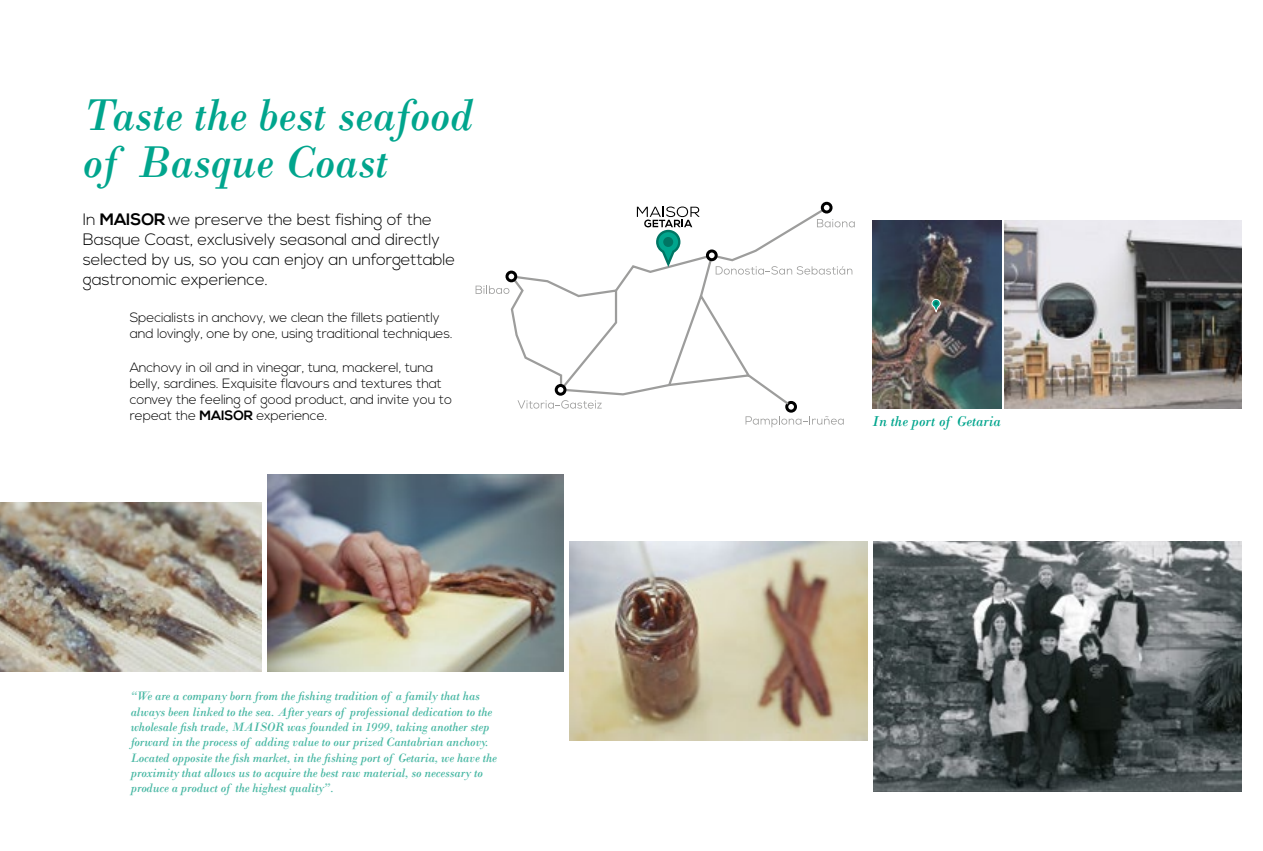
<style>
.page{position:relative;width:1263px;height:851px;background:#fff}
.page>*{position:absolute;margin:0;border:0;box-sizing:border-box;transform-origin:0 0}
.t1{font:italic 46.65px/46.7px "Bodoni";color:#00a58d}
.t2{font:300 16.5px/19.8px "Nexa";letter-spacing:-.01em;color:#000}
.t3{font:italic 15px "Bodoni";color:#00a58d}
.t4{font:300 13.5px/16.2px "Nexa";letter-spacing:-.01em;color:#000}
.t5{font:italic 12.75px/15.3px "Bodoni";letter-spacing:-.01em;color:#47b7a3}
.s1{font-weight:700}
</style>
<div class="page">
<img style="left:874px;top:541px;width:368px;height:250px">
<img style="left:267px;top:474px;width:296px;height:197px">
<img style="left:569px;top:541px;width:299px;height:199px">
<img style="left:0;top:502px;width:262px;height:169px">
<svg style="left:830px;top:266px;width:22px;height:8px"></svg>
<svg style="left:830px;top:219px;width:25px;height:8px"></svg>
<svg style="left:476px;top:285px;width:31px;height:9px"></svg>
<div style="left:785px;top:401px;width:12px;height:11px;border:3px solid #000;border-radius:50%"></div>
<svg style="left:745px;top:416px;width:99px;height:11px"></svg>
<svg style="left:520px;top:407px;width:82px;height:1px"></svg>
<svg style="left:507px;top:206px;width:323px;height:201px"></svg>
<div style="left:556px;top:385px;width:9px;height:9px;background:#fff;border-radius:50%"></div>
<div style="left:555px;top:384px;width:11px;height:11px;border:3px solid #000;border-radius:50%"></div>
<div style="left:507px;top:272px;width:9px;height:9px;background:#fff;border-radius:50%"></div>
<div style="left:505px;top:270px;width:12px;height:12px;border:3px solid #000;border-radius:50%"></div>
<div style="left:822px;top:203px;width:9px;height:9px;background:#fff;border-radius:50%"></div>
<div style="left:821px;top:202px;width:11px;height:11px;border:3px solid #000;border-radius:50%"></div>
<div style="left:707px;top:251px;width:9px;height:9px;background:#fff;border-radius:50%"></div>
<div style="left:706px;top:249px;width:12px;height:12px;border:3px solid #000;border-radius:50%"></div>
<svg style="left:637px;top:206px;width:63px;height:64px"></svg>
<img style="left:1004px;top:220px;width:238px;height:188px">
<img style="left:873px;top:220px;width:128px;height:188px">
<svg style="left:931px;top:298px;width:10px;height:16px"></svg>
<h1 class="t1" style="left:83px;top:92px;width:392px">Taste the best seafood of Basque Coast</h1>
<p class="t2" style="left:83px;top:210px;width:374px">In <span class="s1">MAISOR</span> we preserve the best fishing of the Basque Coast, exclusively seasonal and directly selected by us, so you can enjoy an unforgettable gastronomic experience.</p>
<p class="t4" style="left:130px;top:310px;width:324px">Specialists in anchovy, we clean the fillets patiently and lovingly, one by one, using traditional techniques.</p>
<p class="t4" style="left:130px;top:359px;width:324px">Anchovy in oil and in vinegar, tuna, mackerel, tuna belly, sardines. Exquisite flavours and textures that convey the feeling of good product, and invite you to repeat the <span class="s1">MAISOR</span> experience.</p>
<p class="t5" style="left:131px;top:688px;width:368px">“We are a company born from the fishing tradition of a family that has always been linked to the sea. After years of professional dedication to the wholesale fish trade, MAISOR was founded in 1999, taking another step forward in the process of adding value to our prized Cantabrian anchovy.<br>Located opposite the fish market, in the fishing port of Getaria, we have the proximity that allows us to acquire the best raw material, so necessary to produce a product of the highest quality”.</p>
<p class="t3" style="left:872px;top:412px;width:131px">In the port of Getaria</p>
</div>
